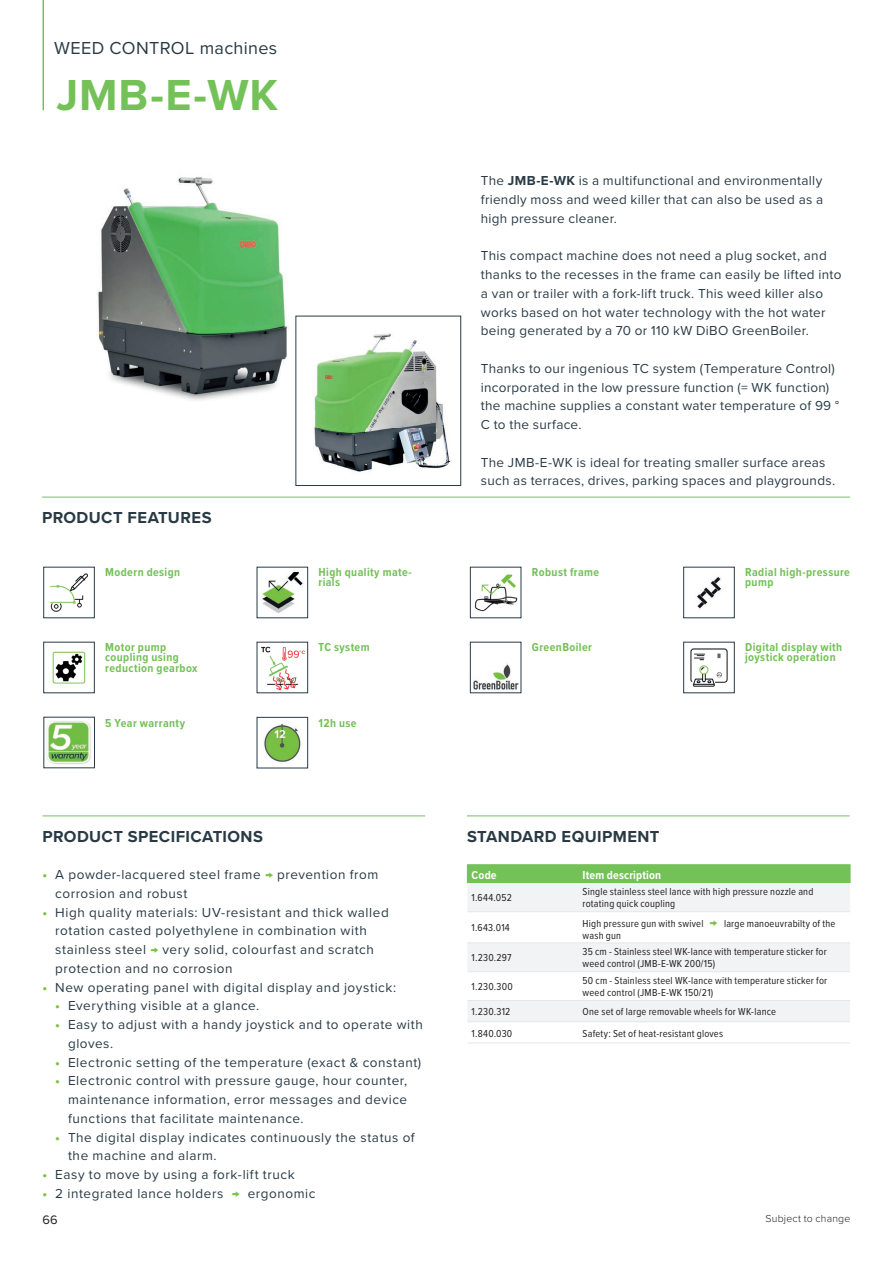
<style>
.page{position:relative;width:893px;height:1263px;background:#fff}
.page>*{position:absolute;margin:0;border:0;box-sizing:border-box;transform-origin:0 0}
.t1{font:700 45px "Proxima Nova";color:#74c158}
.t2{font:18px "Proxima Nova";letter-spacing:.02em;color:#293a45}
.t3{font:700 16.5px "Proxima Nova";letter-spacing:.025em;color:#293a45}
.t4{font:13.5px/18.8px "Proxima Nova";letter-spacing:.04em;color:#293a45}
.t5{font:13.5px/18.8px "Proxima Nova";letter-spacing:.02em;color:#2a3b46}
.t6{font:12.75px "Proxima Nova";color:#231f20}
.t7{font:700 12px/10.5px "Proxima Nova Cond";letter-spacing:.035em;color:#74c158}
.t8{font:700 12px "Proxima Nova Cond";letter-spacing:.015em;color:#fff}
.t9{font:10.5px/12px "Proxima Nova Cond";letter-spacing:.02em;color:#231f20}
.t10{font:300 10.5px "Proxima Nova";letter-spacing:.02em;color:#231f20}
.s1{font-weight:700}
.s2{font-weight:700;color:#7bc144}
.s3{color:#7bc144}
.s4{font-family:"Proxima Nova";font-size:13.5px;color:#7bc144}
</style>
<div class="page">
<hr style="left:42px;top:497px;width:808px;height:1px;background:#74c158">
<hr style="left:43px;top:0;width:1px;height:110px;background:#74c158">
<hr style="left:43px;top:816px;width:382px;height:1px;background:#74c158">
<hr style="left:467px;top:816px;width:383px;height:1px;background:#74c158">
<svg style="left:467px;top:883px;width:383px;height:138px;fill:#f2f3f4"></svg>
<hr style="left:467px;top:911px;width:111px;height:1px;background:#e6e7e9">
<hr style="left:578px;top:911px;width:272px;height:1px;background:#e6e7e9">
<hr style="left:467px;top:943px;width:111px;height:1px;background:#e6e7e9">
<hr style="left:578px;top:943px;width:272px;height:1px;background:#e6e7e9">
<hr style="left:467px;top:971px;width:111px;height:1px;background:#e6e7e9">
<hr style="left:578px;top:971px;width:272px;height:1px;background:#e6e7e9">
<hr style="left:467px;top:1000px;width:111px;height:1px;background:#e6e7e9">
<hr style="left:578px;top:1000px;width:272px;height:1px;background:#e6e7e9">
<hr style="left:467px;top:1021px;width:111px;height:1px;background:#e6e7e9">
<hr style="left:578px;top:1021px;width:272px;height:1px;background:#e6e7e9">
<hr style="left:467px;top:1043px;width:111px;height:1px;background:#e6e7e9">
<hr style="left:578px;top:1043px;width:272px;height:1px;background:#e6e7e9">
<hr style="left:467px;top:864px;width:111px;height:1px;background:#74c158">
<hr style="left:578px;top:864px;width:272px;height:1px;background:#74c158">
<div style="left:467px;top:865px;width:384px;height:18px;background:#74c158"></div>
<img style="left:49px;top:573px;width:39px;height:39px">
<img style="left:52px;top:651px;width:34px;height:33px">
<img style="left:262px;top:571px;width:41px;height:43px">
<img style="left:261px;top:646px;width:44px;height:45px">
<img style="left:264px;top:723px;width:37px;height:39px">
<div style="left:257px;top:717px;width:51px;height:51px;border:1px solid #293a45"></div>
<img style="left:474px;top:574px;width:44px;height:38px">
<img style="left:473px;top:664px;width:46px;height:26px">
<img style="left:695px;top:576px;width:26px;height:33px">
<img style="left:690px;top:648px;width:38px;height:39px">
<img style="left:46px;top:721px;width:45px;height:43px">
<img style="left:98px;top:177px;width:301px;height:232px">
<img style="left:399px;top:340px;width:38px;height:40px">
<img style="left:313px;top:409px;width:65px;height:20px">
<img style="left:378px;top:380px;width:67px;height:49px">
<img style="left:314px;top:429px;width:137px;height:43px">
<img style="left:298px;top:331px;width:101px;height:78px">
<div style="left:296px;top:316px;width:165px;height:170px;border:1px solid #293a45"></div>
<h2 class="t2" style="left:54px;top:35px;width:225px">WEED CONTROL machines</h2>
<h1 class="t1" style="left:56px;top:62px;width:223px">JMB-E-WK</h1>
<p class="t3" style="left:42px;top:505px;width:171px">PRODUCT FEATURES</p>
<p class="t7" style="left:105px;top:566px;width:77px">Modern design</p>
<p class="t7" style="left:318px;top:566px;width:95px">High quality mate&shy;rials</p>
<p class="t7" style="left:105px;top:641px;width:94px">Motor pump coupling using reduction gearbox</p>
<p class="t7" style="left:318px;top:641px;width:53px">TC system</p>
<p class="t7" style="left:105px;top:717px;width:81px">5 Year warranty</p>
<p class="t7" style="left:318px;top:717px;width:40px">12h use</p>
<p class="t5" style="left:481px;top:171px;width:344px;text-align:justify">The <span class="s1">JMB-E-WK</span> is a multifunctional and environmentally friendly moss and weed killer that can also be used as a high pressure cleaner.</p>
<p class="t5" style="left:481px;top:246px;width:362px">This compact machine does not need a plug socket, and thanks to the recesses in the frame can easily be lifted into a van or trailer with a fork-lift truck. This weed killer also works based on hot water technology with the hot water being generated by a 70 or 110 kW DiBO GreenBoiler.</p>
<p class="t5" style="left:481px;top:358px;width:360px">Thanks to our ingenious TC system (Temperature Control) incorporated in the low pressure function (= WK function) the machine supplies a constant water temperature of 99 ° C to the surface.</p>
<p class="t5" style="left:481px;top:452px;width:356px">The JMB-E-WK is ideal for treating smaller surface areas such as terraces, drives, parking spaces and playgrounds.</p>
<p class="t7" style="left:532px;top:566px;width:69px">Robust frame</p>
<p class="t7" style="left:532px;top:641px;width:62px">GreenBoiler</p>
<p class="t7" style="left:745px;top:566px;width:106px">Radial high-pressure pump</p>
<p class="t7" style="left:745px;top:641px;width:99px">Digital display with joystick operation</p>
<p class="t3" style="left:43px;top:824px;width:222px">PRODUCT SPECIFICATIONS</p>
<p class="t3" style="left:467px;top:824px;width:194px">STANDARD EQUIPMENT</p>
<p class="t4" style="left:55px;top:865px;width:325px;text-indent:-13px"><span class="s2">•</span> A powder-lacquered steel frame <span class="s3">→</span> prevention from corrosion and robust</p>
<p class="t4" style="left:55px;top:902px;width:335px;text-indent:-13px"><span class="s2">•</span> High quality materials: UV-resistant and thick walled rotation casted polyethylene in combination with stainless steel <span class="s3">→</span> very solid, colourfast and scratch protection and no corrosion</p>
<p class="t4" style="left:43px;top:977px;width:355px"><span class="s2">•</span> New operating panel with digital display and joystick:</p>
<p class="t4" style="left:55px;top:996px;width:205px"><span class="s2">•</span> Everything visible at a glance.</p>
<p class="t4" style="left:68px;top:1015px;width:356px;text-indent:-13px"><span class="s2">•</span> Easy to adjust with a handy joystick and to operate with gloves.</p>
<p class="t4" style="left:55px;top:1052px;width:367px"><span class="s2">•</span> Electronic setting of the temperature (exact &amp; constant)</p>
<p class="t4" style="left:68px;top:1071px;width:341px;text-align:justify;text-indent:-13px"><span class="s2">•</span> Electronic control with pressure gauge, hour counter, maintenance information, error messages and device functions that facilitate maintenance.</p>
<p class="t4" style="left:68px;top:1127px;width:348px;text-indent:-13px"><span class="s2">•</span> The digital display indicates continuously the status of the machine and alarm.</p>
<p class="t4" style="left:43px;top:1165px;width:254px"><span class="s2">•</span> Easy to move by using a fork-lift truck</p>
<p class="t4" style="left:43px;top:1183px;width:274px"><span class="s2">•</span> 2 integrated lance holders <span class="s3">→</span> ergonomic</p>
<p class="t8" style="left:472px;top:866px;width:27px">Code</p>
<p class="t8" style="left:583px;top:866px;width:80px">Item description</p>
<p class="t9" style="left:472px;top:891px;width:42px">1.644.052</p>
<p class="t9" style="left:583px;top:885px;width:232px">Single stainless steel lance with high pressure nozzle and rotating quick coupling</p>
<p class="t9" style="left:472px;top:921px;width:40px">1.643.014</p>
<p class="t9" style="left:583px;top:917px;width:254px">High pressure gun with swivel <span class="s4">→</span> large manoeuvrabilty of the wash gun</p>
<p class="t9" style="left:472px;top:951px;width:41px">1.230.297</p>
<p class="t9" style="left:583px;top:945px;width:246px">35 cm - Stainless steel WK-lance with temperature sticker for weed control (JMB-E-WK 200/15)</p>
<p class="t9" style="left:472px;top:980px;width:43px">1.230.300</p>
<p class="t9" style="left:583px;top:974px;width:246px">50 cm - Stainless steel WK-lance with temperature sticker for weed control (JMB-E-WK 150/21)</p>
<p class="t9" style="left:472px;top:1005px;width:40px">1.230.312</p>
<p class="t9" style="left:583px;top:1005px;width:195px">One set of large removable wheels for WK-lance</p>
<p class="t9" style="left:472px;top:1027px;width:42px">1.840.030</p>
<p class="t9" style="left:583px;top:1027px;width:142px">Safety: Set of heat-resistant gloves</p>
<p class="t6" style="left:43px;top:1210px;width:17px">66</p>
<p class="t10" style="left:765px;top:1210px;width:86px">Subject to change</p>
</div>
